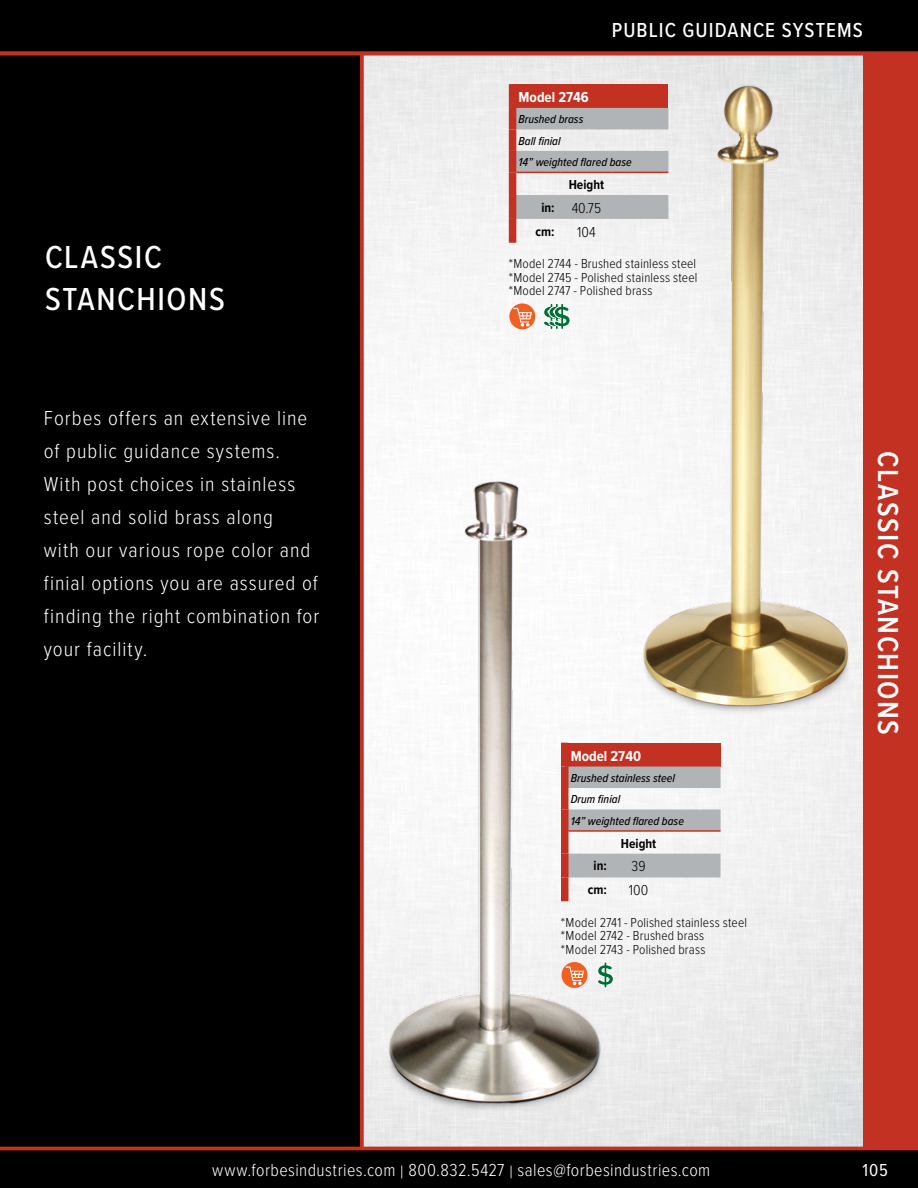
<style>
.page{position:relative;width:918px;height:1188px;background:#fff}
.page>*{position:absolute;margin:0;border:0;box-sizing:border-box;transform-origin:0 0}
.t1{font:500 33px/42px "Proxima Nova Cond";letter-spacing:.05em;color:#fff}
.t2{font:600 30px "Proxima Nova Cond";letter-spacing:.05em;color:#fff}
.t3{font:300 21px/33px "Proxima Nova Cond";letter-spacing:.045em;color:#fff}
.t4{font:500 21px "Proxima Nova Cond";letter-spacing:.05em;color:#fff}
.t5{font:300 18px "Proxima Nova Cond";letter-spacing:.025em;color:#fff}
.t6{font:18px "Proxima Nova Cond";color:#fff}
.t7{font:700 15px "Proxima Nova Cond";color:#fff}
.t8{font:300 15px "Proxima Nova Cond";color:#000}
.t9{font:300 13.5px/13.5px "Proxima Nova Cond";letter-spacing:.01em;color:#000;text-align:justify}
.t10{font:700 13.5px "Proxima Nova Cond";color:#000}
.t11{font:italic 500 12px/21.5px "Proxima Nova Cond";color:#000}
.s1{font-weight:700;font-size:13.5px}
</style>
<div class="page">
<img style="left:621px;top:68px;width:237px;height:674px">
<img style="left:372px;top:441px;width:284px;height:693px">
<div style="left:513px;top:84px;width:155px;height:24px;background:#c23122"></div>
<div style="left:509px;top:108px;width:7px;height:21px;background:#c23122"></div>
<div style="left:509px;top:129px;width:7px;height:22px;background:#c23122"></div>
<div style="left:509px;top:151px;width:7px;height:21px;background:#c23122"></div>
<div style="left:509px;top:84px;width:7px;height:24px;background:#c23122"></div>
<div style="left:509px;top:172px;width:7px;height:23px;background:#c23122"></div>
<div style="left:509px;top:195px;width:7px;height:24px;background:#c23122"></div>
<div style="left:509px;top:219px;width:7px;height:24px;background:#c23122"></div>
<svg style="left:513px;top:108px;width:155px;height:111px"></svg>
<div style="left:565px;top:743px;width:156px;height:24px;background:#c23122"></div>
<div style="left:561px;top:743px;width:7px;height:24px;background:#c23122"></div>
<div style="left:561px;top:767px;width:7px;height:21px;background:#c23122"></div>
<div style="left:561px;top:788px;width:7px;height:21px;background:#c23122"></div>
<div style="left:561px;top:809px;width:7px;height:22px;background:#c23122"></div>
<svg style="left:565px;top:767px;width:156px;height:110px"></svg>
<div style="left:561px;top:831px;width:7px;height:23px;background:#c23122"></div>
<div style="left:561px;top:854px;width:7px;height:23px;background:#c23122"></div>
<div style="left:561px;top:877px;width:7px;height:24px;background:#c23122"></div>
<div style="left:0;top:55px;width:360px;height:1092px;background:#000"></div>
<div style="left:863px;top:55px;width:55px;height:1093px;background:#c23122"></div>
<div style="left:0;top:0;width:918px;height:52px;background:#000"></div>
<div style="left:0;top:1150px;width:918px;height:38px;background:#000"></div>
<svg style="left:360px;top:55px;width:4px;height:1092px;background:#c53c2e"></svg>
<hr style="left:0;top:1147px;width:918px;height:3px;background:#c23122">
<hr style="left:0;top:52px;width:918px;height:3px;background:#c23122">
<svg style="left:509px;top:303px;width:27px;height:27px"></svg>
<svg style="left:561px;top:962px;width:27px;height:26px"></svg>
<svg style="left:543px;top:303px;width:27px;height:27px"></svg>
<svg style="left:597px;top:962px;width:17px;height:26px"></svg>
<h1 class="t1" style="left:45px;top:236px;width:181px">CLASSIC<br>STANCHIONS</h1>
<p class="t3" style="left:44px;top:401px;width:277px">Forbes offers an extensive line of public guidance systems.<br>With post choices in stainless steel and solid brass along<br>with our various rope color and finial options you are assured of finding the right combination for your facility.</p>
<p class="t4" style="left:612px;top:17px;width:252px">PUBLIC GUIDANCE SYSTEMS</p>
<p class="t7" style="left:519px;top:88px;width:72px">Model 2746</p>
<p class="t11" style="left:519px;top:109px;width:115px">Brushed brass<br>Ball finial<br>14” weighted flared base</p>
<p class="t10" style="left:569px;top:177px;width:37px">Height</p>
<p class="t8" style="left:541px;top:199px;width:61px"><span class="s1">in:</span> 40.75</p>
<p class="t10" style="left:536px;top:223px;width:21px">cm:</p>
<p class="t8" style="left:577px;top:223px;width:20px">104</p>
<p class="t9" style="left:509px;top:257px;width:190px">*Model 2744 - Brushed stainless steel *Model 2745 - Polished stainless steel *Model 2747 - Polished brass</p>
<p class="t7" style="left:571px;top:747px;width:72px">Model 2740</p>
<p class="t11" style="left:571px;top:768px;width:115px">Brushed stainless steel<br>Drum finial<br>14” weighted flared base</p>
<p class="t10" style="left:621px;top:835px;width:37px">Height</p>
<p class="t10" style="left:594px;top:858px;width:15px">in:</p>
<p class="t8" style="left:632px;top:858px;width:16px">39</p>
<p class="t10" style="left:588px;top:882px;width:21px">cm:</p>
<p class="t8" style="left:629px;top:881px;width:21px">100</p>
<p class="t9" style="left:561px;top:916px;width:188px;text-align:left">*Model 2741 - Polished stainless steel *Model 2742 - Brushed brass<br>*Model 2743 - Polished brass</p>
<h2 class="t2" style="left:906px;top:451px;width:285px;rotate:90deg">CLASSIC STANCHIONS</h2>
<p class="t5" style="left:212px;top:1160px;width:500px">www.forbesindustries.com | 800.832.5427 | sales@forbesindustries.com</p>
<p class="t6" style="left:863px;top:1160px;width:27px">105</p>
</div>
